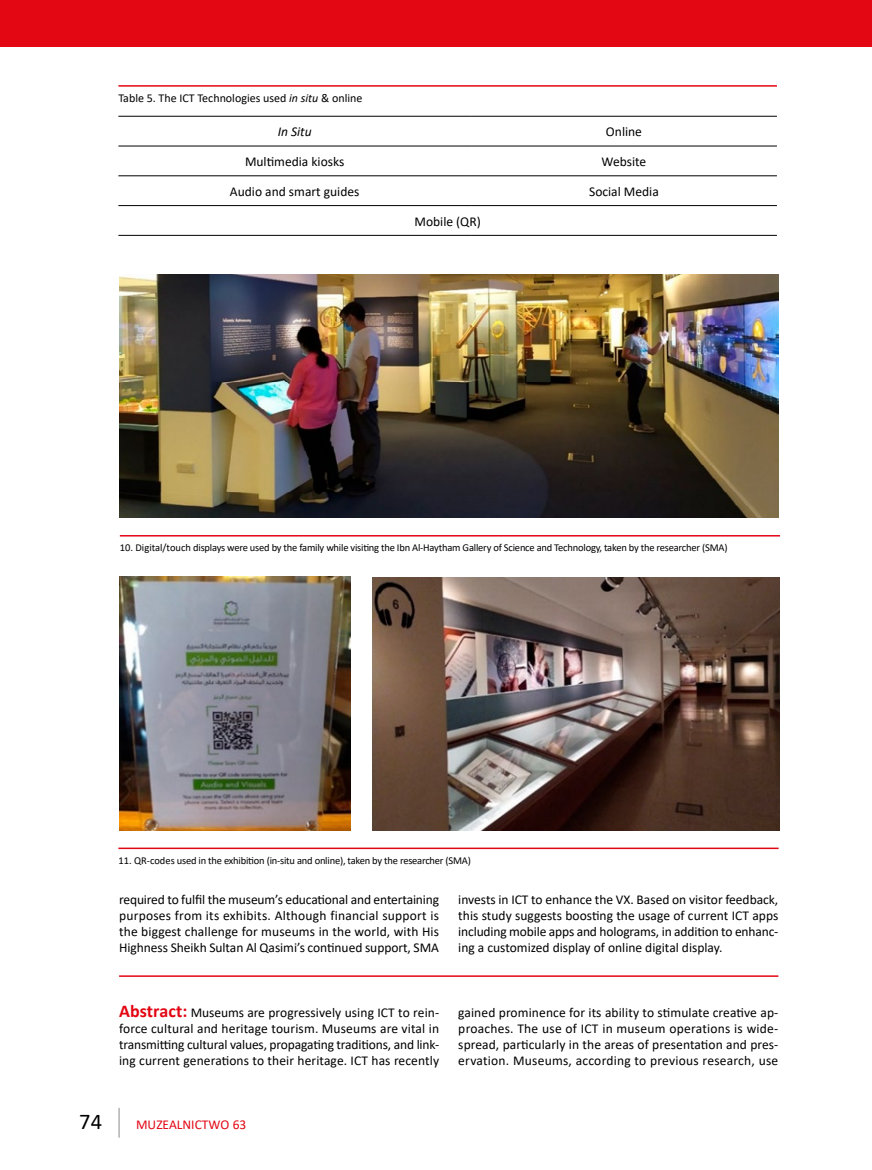
<style>
.page{position:relative;width:872px;height:1170px;background:#fff}
.page>*{position:absolute;margin:0;border:0;box-sizing:border-box;transform-origin:0 0}
.t1{font:22.5px "Calibri";color:#000}
.t2{font:13.5px/16px "Calibri";color:#000;text-align:justify}
.t3{font:13.5px "Calibri";color:#e30613}
.t4{font:italic 13.5px "Calibri";color:#000}
.t5{font:12px "Calibri";color:#000}
.t6{font:10.5px "Calibri";letter-spacing:-.02em;color:#000}
.s1{font-style:italic}
.s2{font-weight:700;font-size:18px;color:#e30613}
</style>
<div class="page">
<hr style="left:118px;top:1107px;width:2px;height:30px;background:#b3b2b2">
<div style="left:0;top:0;width:872px;height:47px;background:#e30613"></div>
<hr style="left:119px;top:975px;width:659px;height:1px;background:#e30613">
<hr style="left:118px;top:85px;width:659px;height:2px;background:#e30613">
<hr style="left:118px;top:116px;width:353px;height:1px;background:#000">
<hr style="left:118px;top:146px;width:353px;height:1px;background:#000">
<hr style="left:471px;top:116px;width:306px;height:1px;background:#000">
<hr style="left:471px;top:146px;width:306px;height:1px;background:#000">
<hr style="left:118px;top:175px;width:353px;height:1px;background:#000">
<hr style="left:471px;top:175px;width:306px;height:1px;background:#000">
<hr style="left:118px;top:205px;width:353px;height:1px;background:#000">
<hr style="left:471px;top:205px;width:306px;height:1px;background:#000">
<hr style="left:118px;top:235px;width:353px;height:1px;background:#000">
<hr style="left:471px;top:235px;width:306px;height:1px;background:#000">
<img style="left:120px;top:275px;width:658px;height:243px">
<hr style="left:120px;top:535px;width:660px;height:1px;background:#e30613">
<img style="left:119px;top:576px;width:232px;height:254px">
<img style="left:372px;top:577px;width:407px;height:253px">
<hr style="left:118px;top:847px;width:660px;height:2px;background:#e30613">
<p class="t5" style="left:118px;top:89px;width:245px">Table 5. The ICT Technologies used <span class="s1">in situ</span> &amp; online</p>
<p class="t4" style="left:278px;top:122px;width:36px">In Situ</p>
<p class="t2" style="left:606px;top:123px;width:38px">Online</p>
<p class="t2" style="left:245px;top:153px;width:101px">Multimedia kiosks</p>
<p class="t2" style="left:601px;top:153px;width:46px">Website</p>
<p class="t2" style="left:230px;top:183px;width:131px">Audio and smart guides</p>
<p class="t2" style="left:589px;top:183px;width:71px">Social Media</p>
<p class="t2" style="left:414px;top:213px;width:68px">Mobile (QR)</p>
<p class="t6" style="left:120px;top:540px;width:609px">10. Digital/touch displays were used by the family while visiting the Ibn Al-Haytham Gallery of Science and Technology, taken by the researcher (SMA)</p>
<p class="t6" style="left:118px;top:853px;width:354px">11. QR-codes used in the exhibition (in-situ and online), taken by the researcher (SMA)</p>
<p class="t2" style="left:119px;top:891px;width:321px">required to fulfil the museum’s educational and entertaining purposes from its exhibits. Although financial support is the biggest challenge for museums in the world, with His Highness Sheikh Sultan Al Qasimi’s continued support, SMA</p>
<p class="t2" style="left:458px;top:891px;width:321px">invests in ICT to enhance the VX. Based on visitor feedback, this study suggests boosting the usage of current ICT apps including mobile apps and holograms, in addition to enhanc&shy;ing a customized display of online digital display.</p>
<p class="t2" style="left:119px;top:1003px;width:321px"><span class="s2">Abstract:</span> Museums are progressively using ICT to rein&shy;force cultural and heritage tourism. Museums are vital in transmitting cultural values, propagating traditions, and link&shy;ing current generations to their heritage. ICT has recently</p>
<p class="t2" style="left:458px;top:1003px;width:321px">gained prominence for its ability to stimulate creative ap&shy;proaches. The use of ICT in museum operations is wide&shy;spread, particularly in the areas of presentation and pres&shy;ervation. Museums, according to previous research, use</p>
<h1 class="t1" style="left:79px;top:1105px;width:24px">74</h1>
<p class="t3" style="left:136px;top:1115px;width:112px">MUZEALNICTWO 63</p>
</div>
